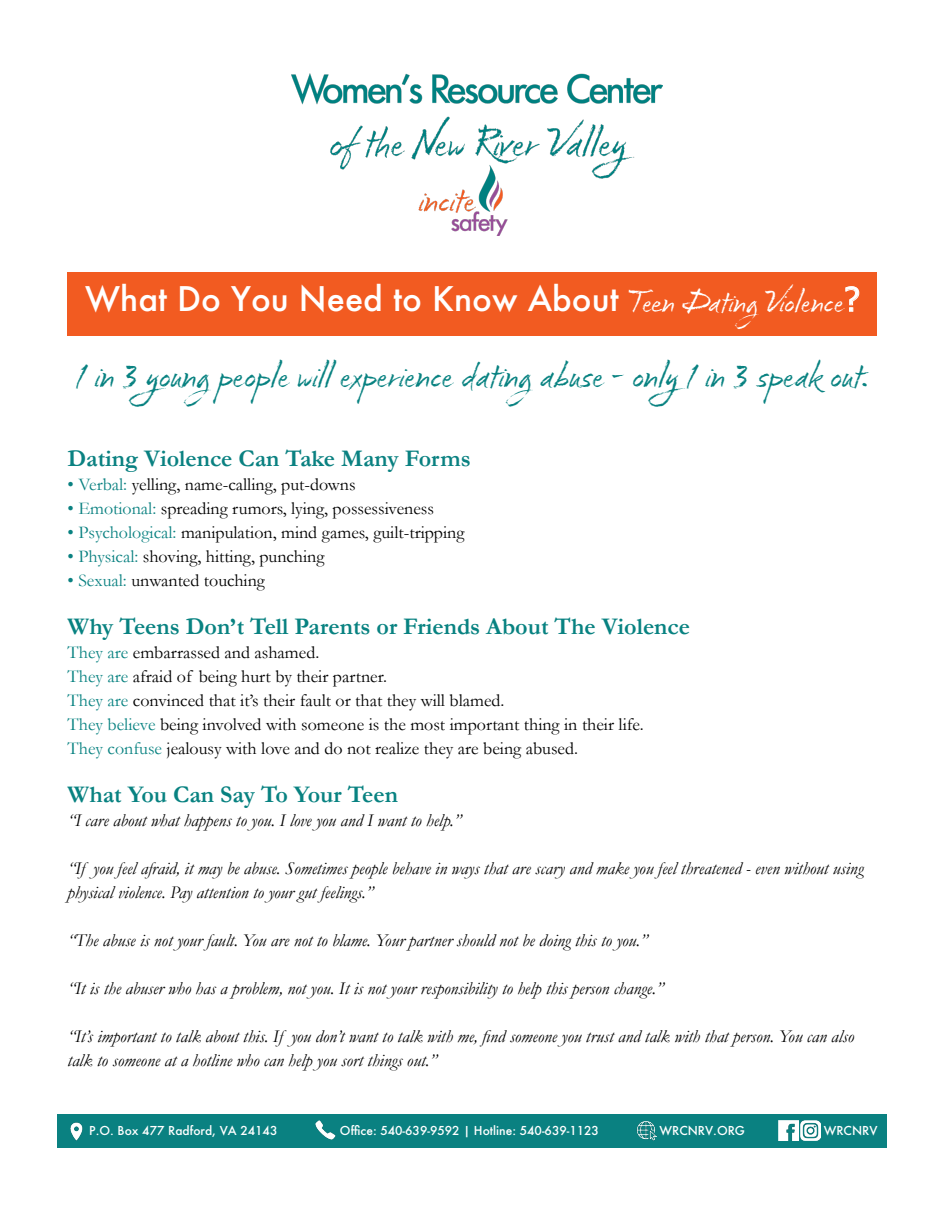
<style>
.page{position:relative;width:945px;height:1215px;background:#fff}
.page>*{position:absolute;margin:0;border:0;box-sizing:border-box;transform-origin:0 0}
.t1{font:37.5px "Fugu";color:#088281}
.t2{font:500 33px "Futura";color:#fff}
.t3{font:700 24px "Garamond";color:#088281}
.t4{font:700 24px "Garamond";color:#0a8181}
.t5{font:italic 18px/24px "Garamond";color:#000}
.t6{font:18px/24px "Garamond";color:#000}
.t7{font:500 12px "Futura";color:#fff}
.s1{font-family:"Fugu";font-weight:400}
.s2{font-family:"Tahoma";font-weight:400}
.s3{color:#0a8181}
.s4{color:#088281}
</style>
<div class="page">
<div style="left:68px;top:272px;width:810px;height:64px;background:#f25b21"></div>
<img style="left:291px;top:73px;width:372px;height:163px">
<div style="left:58px;top:1114px;width:829px;height:34px;background:#0a8181"></div>
<img style="left:70px;top:1122px;width:13px;height:19px">
<img style="left:315px;top:1120px;width:21px;height:20px">
<img style="left:636px;top:1121px;width:20px;height:20px">
<img style="left:779px;top:1121px;width:20px;height:20px">
<img style="left:801px;top:1121px;width:19px;height:20px">
<p class="t2" style="left:85px;top:276px;width:776px">What Do You Need to Know About <span class="s1">Teen Dating Violence</span><span class="s2">?</span></p>
<p class="t1" style="left:76px;top:351px;width:794px">1 in 3 young people will experience dating abuse - only1 in 3 speak out.</p>
<p class="t4" style="left:68px;top:443px;width:405px">Dating Violence Can Take Many Forms</p>
<p class="t6" style="left:68px;top:472px;width:290px"><span class="s3">• Verbal:</span> yelling, name-calling, put-downs</p>
<p class="t6" style="left:68px;top:496px;width:368px"><span class="s3">• Emotional:</span> spreading rumors, lying, possessiveness</p>
<p class="t6" style="left:68px;top:520px;width:399px"><span class="s4">•</span> <span class="s3">Psychological:</span> manipulation, mind games, guilt-tripping</p>
<p class="t6" style="left:68px;top:544px;width:258px"><span class="s3">• Physical:</span> shoving, hitting, punching</p>
<p class="t6" style="left:68px;top:568px;width:199px"><span class="s3">• Sexual:</span> unwanted touching</p>
<p class="t3" style="left:68px;top:611px;width:624px">Why Teens Don’t Tell Parents or Friends About The Violence</p>
<p class="t6" style="left:68px;top:640px;width:578px"><span class="s4">They are</span> embarrassed and ashamed.<br><span class="s4">They are</span> afraid of being hurt by their partner.<br><span class="s4">They are</span> convinced that it’s their fault or that they will blamed.<br><span class="s4">They believe</span> being involved with someone is the most important thing in their life.<br><span class="s4">They confuse</span> jealousy with love and do not realize they are being abused.</p>
<p class="t3" style="left:68px;top:779px;width:332px">What You Can Say To Your Teen</p>
<p class="t5" style="left:68px;top:808px;width:395px">“I care about what happens to you. I love you and I want to help.”</p>
<p class="t5" style="left:68px;top:856px;width:797px">“If you feel afraid, it may be abuse. Sometimes people behave in ways that are scary and make you feel threatened - even without using physical violence. Pay attention to your gut feelings.”</p>
<p class="t5" style="left:68px;top:928px;width:582px">“The abuse is not your fault. You are not to blame. Your partner should not be doing this to you.”</p>
<p class="t5" style="left:68px;top:976px;width:598px">“It is the abuser who has a problem, not you. It is not your responsibility to help this person change.”</p>
<p class="t5" style="left:68px;top:1024px;width:788px">“It’s important to talk about this. If you don’t want to talk with me, find someone you trust and talk with that person. You can also talk to someone at a hotline who can help you sort things out.”</p>
<p class="t7" style="left:89px;top:1122px;width:190px">P.O. Box 477 Radford, VA 24143</p>
<p class="t7" style="left:340px;top:1123px;width:261px">Office: 540-639-9592 | Hotline: 540-639-1123</p>
<p class="t7" style="left:659px;top:1123px;width:87px">WRCNRV.ORG</p>
<p class="t7" style="left:824px;top:1123px;width:55px">WRCNRV</p>
</div>
